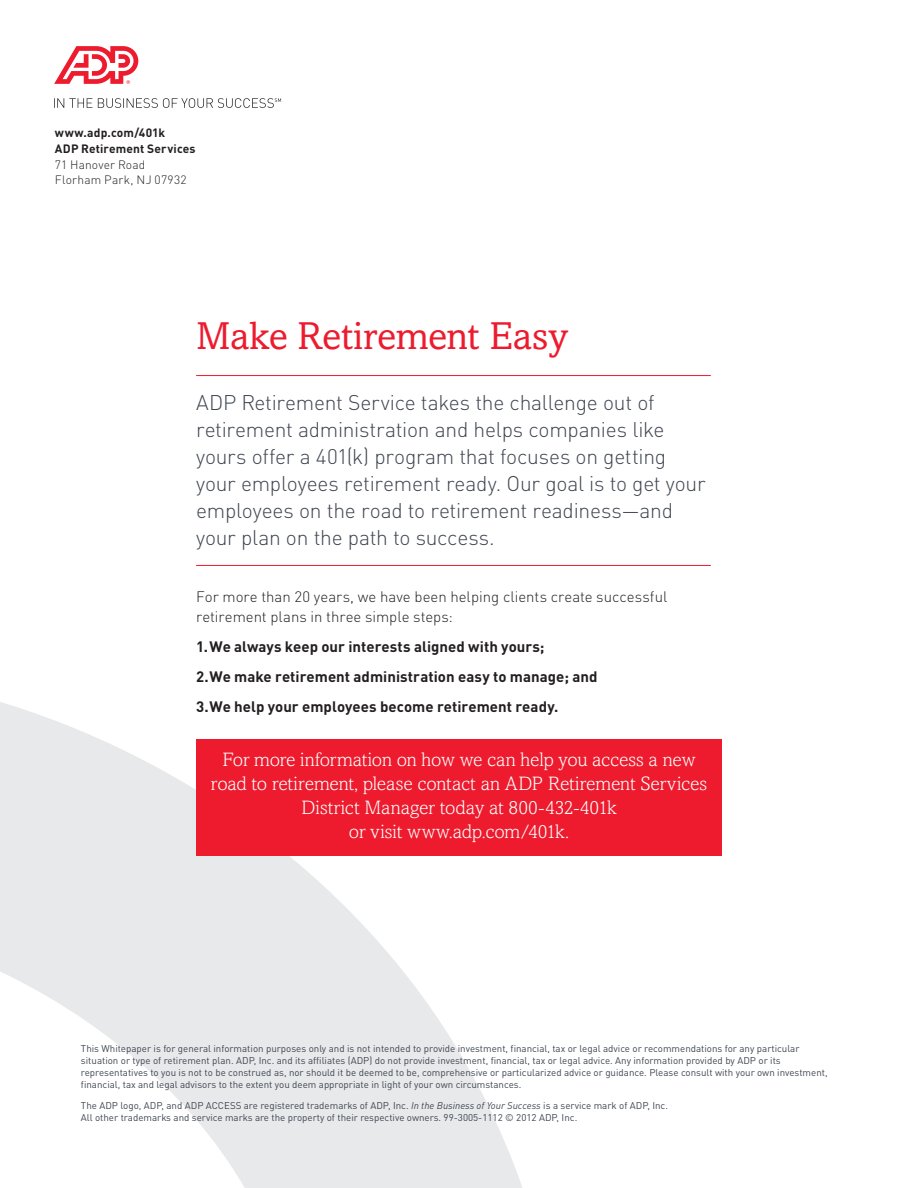
<style>
.page{position:relative;width:918px;height:1188px;background:#fff}
.page>*{position:absolute;margin:0;border:0;box-sizing:border-box;transform-origin:0 0}
.t1{font:39px "Amasis MT Std";letter-spacing:-.005em;color:#ed1b2d}
.t2{font:300 21px/27px "DINOT";letter-spacing:-.01em;color:#3f4550}
.t3{font:300 19.5px/24px "Amasis MT Std";letter-spacing:-.005em;color:#fff;text-align:center}
.t4{font:700 15px/30px "DINOT";letter-spacing:.005em;color:#231f20}
.t5{font:300 15px/19.5px "DINOT";color:#231f20}
.t6{font:700 12px/15.8px "DINOT";letter-spacing:.01em;color:#231f20}
.t7{font:300 12px/15.8px "DINOT";letter-spacing:.015em;color:#231f20}
.t8{font:9.75px/12px "DINOT";color:#3f4550}
.s1{font-style:italic}
</style>
<div class="page">
<svg style="left:0;top:702px;width:522px;height:486px;fill:#e7e9eb"></svg>
<svg style="left:54px;top:98px;width:227px;height:10px"></svg>
<svg style="left:54px;top:46px;width:84px;height:38px"></svg>
<div style="left:196px;top:739px;width:526px;height:117px;background:#ed1b2d"></div>
<hr style="left:196px;top:375px;width:515px;height:1px;background:#ed1b2d">
<hr style="left:196px;top:565px;width:515px;height:1px;background:#ed1b2d">
<p class="t6" style="left:55px;top:124px;width:142px">www.adp.com/401k<br>ADP Retirement Services</p>
<p class="t7" style="left:55px;top:156px;width:133px">71 Hanover Road<br>Florham Park, NJ 07932</p>
<h1 class="t1" style="left:196px;top:313px;width:374px">Make Retirement Easy</h1>
<p class="t2" style="left:196px;top:388px;width:511px">ADP Retirement Service takes the challenge out of retirement administration and helps companies like yours offer a 401(k) program that focuses on getting your employees retirement ready. Our goal is to get your employees on the road to retirement readiness—and your plan on the path to success.</p>
<h3 class="t5" style="left:196px;top:587px;width:473px">For more than 20 years, we have been helping clients create successful retirement plans in three simple steps:</h3>
<h3 class="t4" style="left:196px;top:631px;width:403px">1.We always keep our interests aligned with yours;<br>2.We make retirement administration easy to manage; and<br>3.We help your employees become retirement ready.</h3>
<h3 class="t3" style="left:211px;top:748px;width:498px">For more information on how we can help you access a new road to retirement, please contact an ADP Retirement Services District Manager today at 800-432-401k<br>or visit www.adp.com/401k.</h3>
<p class="t8" style="left:81px;top:1042px;width:748px">This Whitepaper is for general information purposes only and is not intended to provide investment, financial, tax or legal advice or recommendations for any particular situation or type of retirement plan. ADP, Inc. and its affiliates (ADP) do not provide investment, financial, tax or legal advice. Any information provided by ADP or its representatives to you is not to be construed as, nor should it be deemed to be, comprehensive or particularized advice or guidance. Please consult with your own investment, financial, tax and legal advisors to the extent you deem appropriate in light of your own circumstances.</p>
<p class="t8" style="left:81px;top:1099px;width:589px">The ADP logo, ADP, and ADP ACCESS are registered trademarks of ADP, Inc. <span class="s1">In the Business of Your Success</span> is a service mark of ADP, Inc.<br>All other trademarks and service marks are the property of their respective owners. 99-3005-1112 © 2012 ADP, Inc.</p>
</div>
